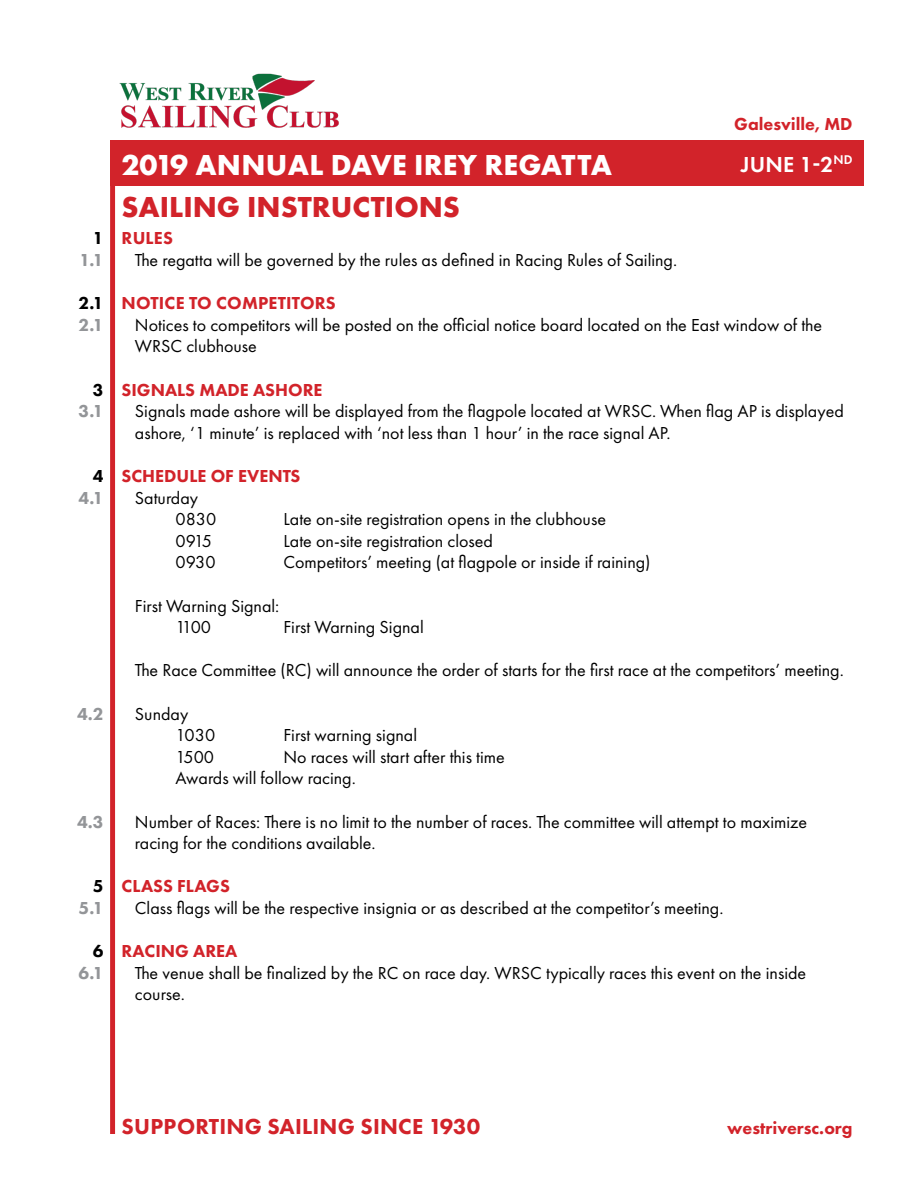
<style>
.page{position:relative;width:918px;height:1188px;background:#fff}
.page>*{position:absolute;margin:0;border:0;box-sizing:border-box;transform-origin:0 0}
.t1{font:700 30px "Futura PT";letter-spacing:.01em;color:#fff}
.t2{font:700 30px "Futura PT";color:#d2232a}
.t3{font:800 22.5px "Futura PT";letter-spacing:.01em;color:#d2232a}
.t4{font:600 22.5px "Futura PT";color:#fff}
.t5{font:18px/21.6px "Futura PT";color:#000}
.t6{font:800 18px "Futura PT";color:#d2232a}
.t7{font:800 18px "Futura PT";color:#939598}
.t8{font:800 18px "Futura PT";color:#000}
</style>
<div class="page">
<img style="left:120px;top:73px;width:219px;height:55px">
<div style="left:110px;top:186px;width:5px;height:948px;background:#d2232a"></div>
<div style="left:110px;top:140px;width:754px;height:46px;background:#d2232a"></div>
<p class="t8" style="left:93px;top:227px;width:12px">1</p>
<p class="t7" style="left:80px;top:249px;width:26px">1.1</p>
<p class="t8" style="left:79px;top:292px;width:27px">2.1</p>
<p class="t7" style="left:79px;top:313px;width:27px">2.1</p>
<p class="t8" style="left:93px;top:378px;width:12px">3</p>
<p class="t7" style="left:79px;top:400px;width:27px">3.1</p>
<p class="t8" style="left:93px;top:465px;width:12px">4</p>
<p class="t7" style="left:79px;top:486px;width:27px">4.1</p>
<p class="t7" style="left:77px;top:702px;width:28px">4.2</p>
<p class="t7" style="left:77px;top:810px;width:28px">4.3</p>
<p class="t8" style="left:93px;top:875px;width:12px">5</p>
<p class="t7" style="left:79px;top:897px;width:27px">5.1</p>
<p class="t8" style="left:93px;top:940px;width:12px">6</p>
<p class="t7" style="left:79px;top:961px;width:27px">6.1</p>
<p class="t6" style="left:734px;top:113px;width:120px">Galesville, MD</p>
<h1 class="t1" style="left:122px;top:145px;width:492px">2019 ANNUAL DAVE IREY REGATTA</h1>
<p class="t4" style="left:741px;top:150px;width:113px">JUNE 1-2<sup>ND</sup></p>
<h1 class="t2" style="left:122px;top:187px;width:340px">SAILING INSTRUCTIONS</h1>
<p class="t6" style="left:122px;top:227px;width:53px">RULES</p>
<p class="t5" style="left:135px;top:249px;width:544px">The regatta will be governed by the rules as defined in Racing Rules of Sailing.</p>
<p class="t6" style="left:122px;top:292px;width:216px">NOTICE TO COMPETITORS</p>
<p class="t5" style="left:135px;top:314px;width:689px">Notices to competitors will be posted on the official notice board located on the East window of the<br>WRSC clubhouse</p>
<p class="t6" style="left:121px;top:378px;width:203px">SIGNALS MADE ASHORE</p>
<p class="t5" style="left:135px;top:400px;width:710px">Signals made ashore will be displayed from the flagpole located at WRSC. When flag AP is displayed ashore, ‘1 minute’ is replaced with ‘not less than 1 hour’ in the race signal AP.</p>
<p class="t6" style="left:121px;top:465px;width:180px">SCHEDULE OF EVENTS</p>
<p class="t5" style="left:175px;top:487px;width:42px;text-indent:-40px">Saturday<br>0830</p>
<p class="t5" style="left:283px;top:508px;width:324px">Late on-site registration opens in the clubhouse</p>
<p class="t5" style="left:175px;top:530px;width:38px">0915</p>
<p class="t5" style="left:283px;top:530px;width:211px">Late on-site registration closed</p>
<p class="t5" style="left:175px;top:551px;width:42px">0930</p>
<p class="t5" style="left:283px;top:551px;width:369px">Competitors’ meeting (at flagpole or inside if raining)</p>
<p class="t5" style="left:175px;top:595px;width:105px;text-indent:-40px">First Warning Signal:<br>1100</p>
<p class="t5" style="left:283px;top:616px;width:142px">First Warning Signal</p>
<p class="t5" style="left:135px;top:659px;width:710px">The Race Committee (RC) will announce the order of starts for the first race at the competitors’ meeting.</p>
<p class="t5" style="left:175px;top:703px;width:41px;text-indent:-40px">Sunday<br>1030</p>
<p class="t5" style="left:283px;top:724px;width:135px">First warning signal</p>
<p class="t5" style="left:175px;top:746px;width:331px;text-indent:108px">No races will start after this time<br>Awards will follow racing.</p>
<p class="t5" style="left:135px;top:811px;width:673px">Number of Races: There is no limit to the number of races. The committee will attempt to maximize racing for the conditions available.</p>
<p class="t6" style="left:121px;top:875px;width:110px">CLASS FLAGS</p>
<p class="t5" style="left:135px;top:897px;width:590px">Class flags will be the respective insignia or as described at the competitor’s meeting.</p>
<p class="t6" style="left:121px;top:940px;width:118px">RACING AREA</p>
<p class="t5" style="left:135px;top:962px;width:673px">The venue shall be finalized by the RC on race day. WRSC typically races this event on the inside course.</p>
<p class="t5" style="left:175px;top:746px;width:40px">1500</p>
<p class="t3" style="left:122px;top:1112px;width:360px">SUPPORTING SAILING SINCE 1930</p>
<p class="t6" style="left:727px;top:1117px;width:127px">westriversc.org</p>
</div>
